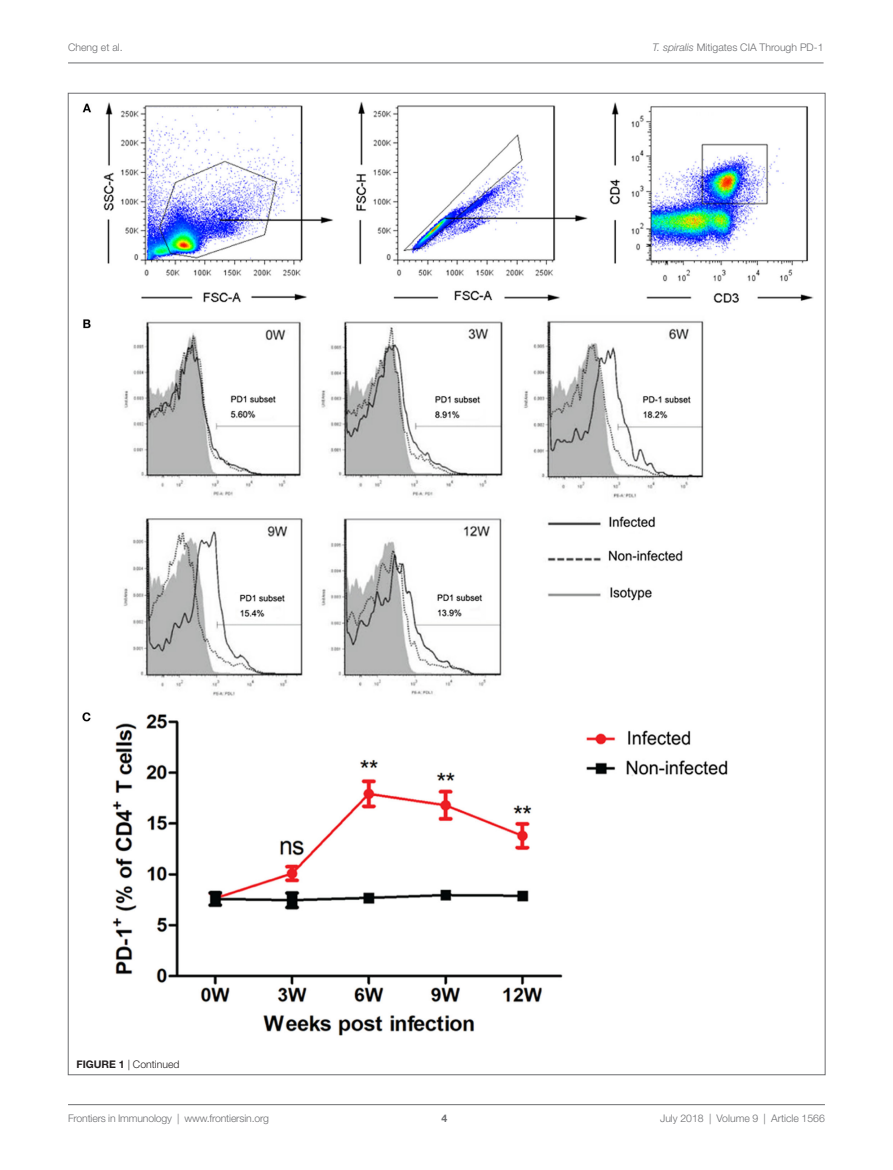
<style>
.page{position:relative;width:893px;height:1170px;background:#fff}
.page>*{position:absolute;margin:0;border:0;box-sizing:border-box;transform-origin:0 0}
.t1{font:300 10.5px "Helvetica Neue LT Std";color:#6c6d70}
.t2{font:300 10.5px "Helvetica Neue LT Std";color:#231f20}
.t3{font:700 10.5px "Helvetica Neue LT Std";color:#6c6d70}
.s1{font-style:italic}
.s2{font-weight:700}
</style>
<div class="page">
<img style="left:82px;top:102px;width:731px;height:934px">
<hr style="left:68px;top:63px;width:756px;height:1px;background:#6c6d70">
<hr style="left:68px;top:1104px;width:757px;height:1px;background:#6c6d70">
<p class="t1" style="left:68px;top:41px;width:56px">Cheng et al.</p>
<p class="t1" style="left:653px;top:41px;width:172px"><span class="s1">T. spiralis</span> Mitigates CIA Through PD-1</p>
<p class="t2" style="left:77px;top:1057px;width:105px"><span class="s2">FIG URE 1</span> | Continued</p>
<p class="t1" style="left:68px;top:1111px;width:203px">Frontiers in Immunology | www.frontiersin.org</p>
<p class="t1" style="left:660px;top:1111px;width:166px">July 2018 | Volume 9 | Article 1566</p>
<p class="t3" style="left:441px;top:1111px;width:7px">4</p>
</div>
